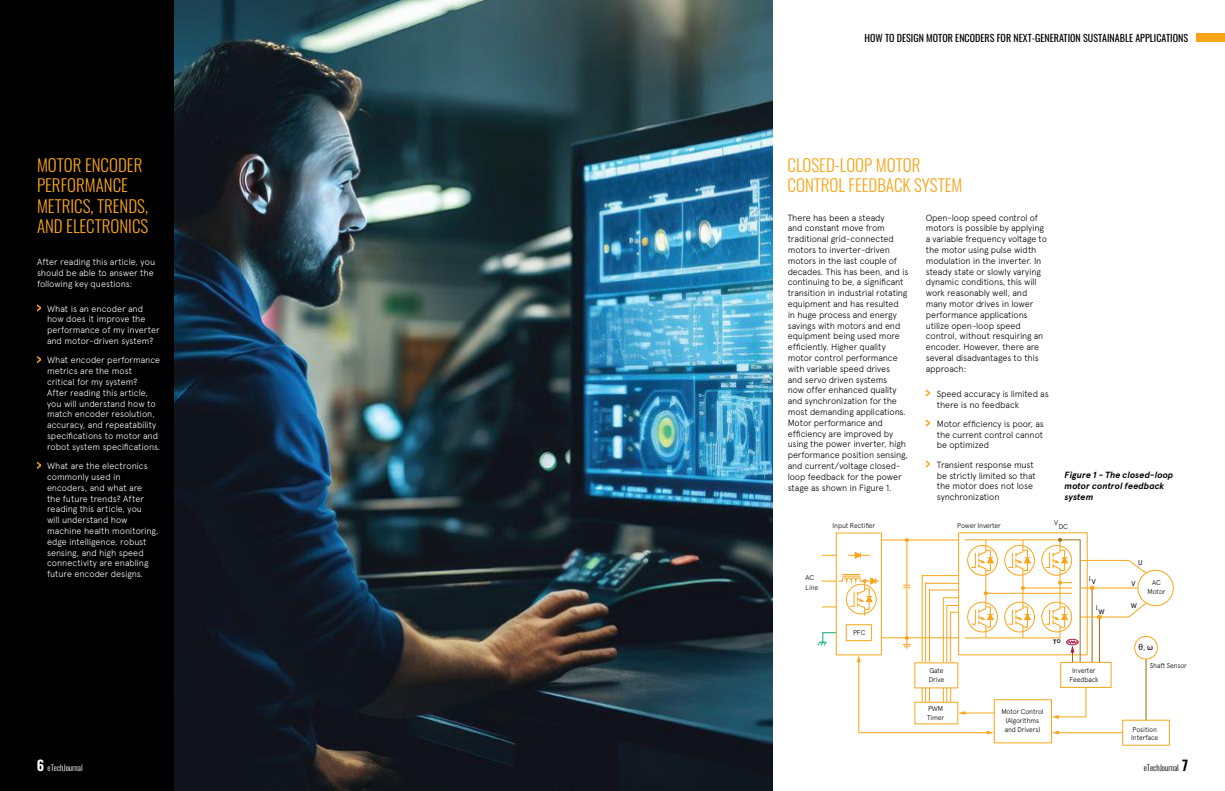
<style>
.page{position:relative;width:1225px;height:791px;background:#000}
.page>*{position:absolute;margin:0;border:0;box-sizing:border-box;transform-origin:0 0}
.t1{font:300 17px/20.4px "Oswald";color:#faa519}
.t2{font:10px "Oswald";color:#000}
.t3{font:300 9px/10.8px "Apercu Avnet";letter-spacing:-.015em;color:#000}
.t4{font:300 9px/10.8px "Apercu Avnet";letter-spacing:-.005em;color:#fff}
.t5{font:italic 700 9px/10.8px "Apercu Avnet";letter-spacing:-.005em;color:#000}
.t6{font:8.8px "Myriad Pro";color:#000}
.t7{font:300 8px "Oswald";color:#fff}
.t8{font:300 8px "Oswald";color:#000}
.t9{font:300 7px/8.8px "Apercu Avnet";letter-spacing:-.02em;color:#000}
.t10{font:7px "Apercu Avnet";color:#000}
.t11{font:700 6.3px "Apercu Avnet";color:#000}
.s1{font-family:"Apercu Avnet";font-weight:300}
.s2{font-weight:600;font-size:14px}
</style>
<div class="page">
<div style="left:773px;top:0;width:452px;height:791px;background:#fff"></div>
<img style="left:175px;top:0;width:598px;height:791px">
<svg style="left:926px;top:389px;width:4px;height:8px"></svg>
<svg style="left:926px;top:419px;width:4px;height:8px"></svg>
<svg style="left:926px;top:460px;width:4px;height:8px"></svg>
<div style="left:1196px;top:34px;width:29px;height:8px;background:#faa519"></div>
<div style="left:1134px;top:636px;width:23px;height:23px;border:1px solid #faa519;border-radius:50%"></div>
<div style="left:1137px;top:570px;width:36px;height:36px;border:1px solid #faa519;border-radius:50%"></div>
<svg style="left:817px;top:538px;width:329px;height:196px"></svg>
<svg style="left:37px;top:304px;width:4px;height:8px"></svg>
<svg style="left:37px;top:356px;width:4px;height:7px"></svg>
<svg style="left:37px;top:461px;width:4px;height:8px"></svg>
<h1 class="t1" style="left:37px;top:153px;width:113px">MOTOR ENCODER<br>PERFORMANCE<br>METRICS, TRENDS,<br>AND ELECTRONICS</h1>
<p class="t4" style="left:37px;top:256px;width:120px">After reading this article, you should be able to answer the following key questions:</p>
<p class="t4" style="left:47px;top:302px;width:114px">What is an encoder and how does it improve the performance of my inverter and motor-driven system?</p>
<p class="t4" style="left:47px;top:354px;width:115px">What encoder performance metrics are the most critical for my system?<br>After reading this article, you will understand how to match encoder resolution, accuracy, and repeatability specifications to motor and robot system specifications.</p>
<p class="t4" style="left:47px;top:460px;width:113px">What are the electronics commonly used in encoders, and what are<br>the future trends? After reading this article, you<br>will understand how machine health monitoring, edge intelligence, robust sensing, and high speed connectivity are enabling future encoder designs.</p>
<p class="t2" style="left:864px;top:29px;width:325px">HOW TO DESIGN MOTOR ENCODERS FOR NEXT-GENERATION SUSTAINABLE APPLICATIONS</p>
<h1 class="t1" style="left:787px;top:153px;width:176px">CLOSED-LOOP MOTOR<br>CONTROL FEEDBACK SYSTEM</h1>
<p class="t3" style="left:787px;top:211px;width:122px">There has been a steady<br>and constant move from traditional grid-connected motors to inverter-driven motors in the last couple of decades. This has been, and is continuing to be, a significant transition in industrial rotating equipment and has resulted in huge process and energy savings with motors and end equipment being used more efficiently. Higher quality motor control performance with variable speed drives<br>and servo driven systems<br>now offer enhanced quality and synchronization for the most demanding applications.<br>Motor performance and efficiency are improved by using the power inverter, high performance position sensing, and current/voltage closed&shy;loop feedback for the power stage as shown in Figure 1.</p>
<p class="t3" style="left:926px;top:211px;width:123px">Open-loop speed control of motors is possible by applying a variable frequency voltage to the motor using pulse width modulation in the inverter. In steady state or slowly varying dynamic conditions, this will work reasonably well, and many motor drives in lower performance applications utilize open-loop speed control, without resquiring an encoder. However, there are several disadvantages to this approach:</p>
<p class="t3" style="left:937px;top:387px;width:113px">Speed accuracy is limited as there is no feedback</p>
<p class="t3" style="left:937px;top:417px;width:109px;text-align:justify">Motor efficiency is poor, as the current control cannot be optimized</p>
<p class="t3" style="left:937px;top:458px;width:101px">Transient response must be strictly limited so that the motor does not lose synchronization</p>
<p class="t5" style="left:1064px;top:469px;width:110px">Figure 1 - The closed-loop motor control feedback system</p>
<p class="t9" style="left:832px;top:520px;width:44px">Input Rectifier</p>
<p class="t9" style="left:957px;top:520px;width:45px">Power Inverter</p>
<p class="t9" style="left:1054px;top:518px;width:5px">V</p>
<p class="t9" style="left:1059px;top:522px;width:11px">DC</p>
<p class="t9" style="left:805px;top:572px;width:14px;line-height:10px">AC<br>Line</p>
<p class="t9" style="left:853px;top:628px;width:14px">PFC</p>
<p class="t9" style="left:929px;top:666px;width:17px">Gate<br>Drive</p>
<p class="t9" style="left:927px;top:704px;width:19px">PWM<br>Timer</p>
<p class="t9" style="left:1001px;top:706px;width:44px;text-align:center">Motor Control (Algorithms and Drivers)</p>
<p class="t10" style="left:1089px;top:573px;width:3px">i</p>
<p class="t10" style="left:1092px;top:576px;width:6px">V</p>
<p class="t10" style="left:1095px;top:603px;width:3px">i</p>
<p class="t10" style="left:1098px;top:606px;width:8px">W</p>
<p class="t11" style="left:1053px;top:637px;width:9px">T<sup>O</sup></p>
<p class="t9" style="left:1069px;top:666px;width:31px;text-align:center">Inverter<br>Feedback</p>
<p class="t10" style="left:1138px;top:558px;width:6px">U</p>
<p class="t10" style="left:1131px;top:578px;width:6px">V</p>
<p class="t10" style="left:1130px;top:601px;width:8px">W</p>
<p class="t9" style="left:1147px;top:578px;width:20px;text-align:center">AC<br>Motor</p>
<p class="t6" style="left:1138px;top:641px;width:16px">θ<span class="s1">,</span> ω</p>
<p class="t9" style="left:1149px;top:660px;width:39px">Shaft Sensor</p>
<p class="t9" style="left:1131px;top:724px;width:29px">Position<br>Interface</p>
<p class="t7" style="left:37px;top:760px;width:47px"><span class="s2">6</span> eTechJournal</p>
<p class="t8" style="left:1143px;top:760px;width:46px">eTechJournal <span class="s2">7</span></p>
</div>
